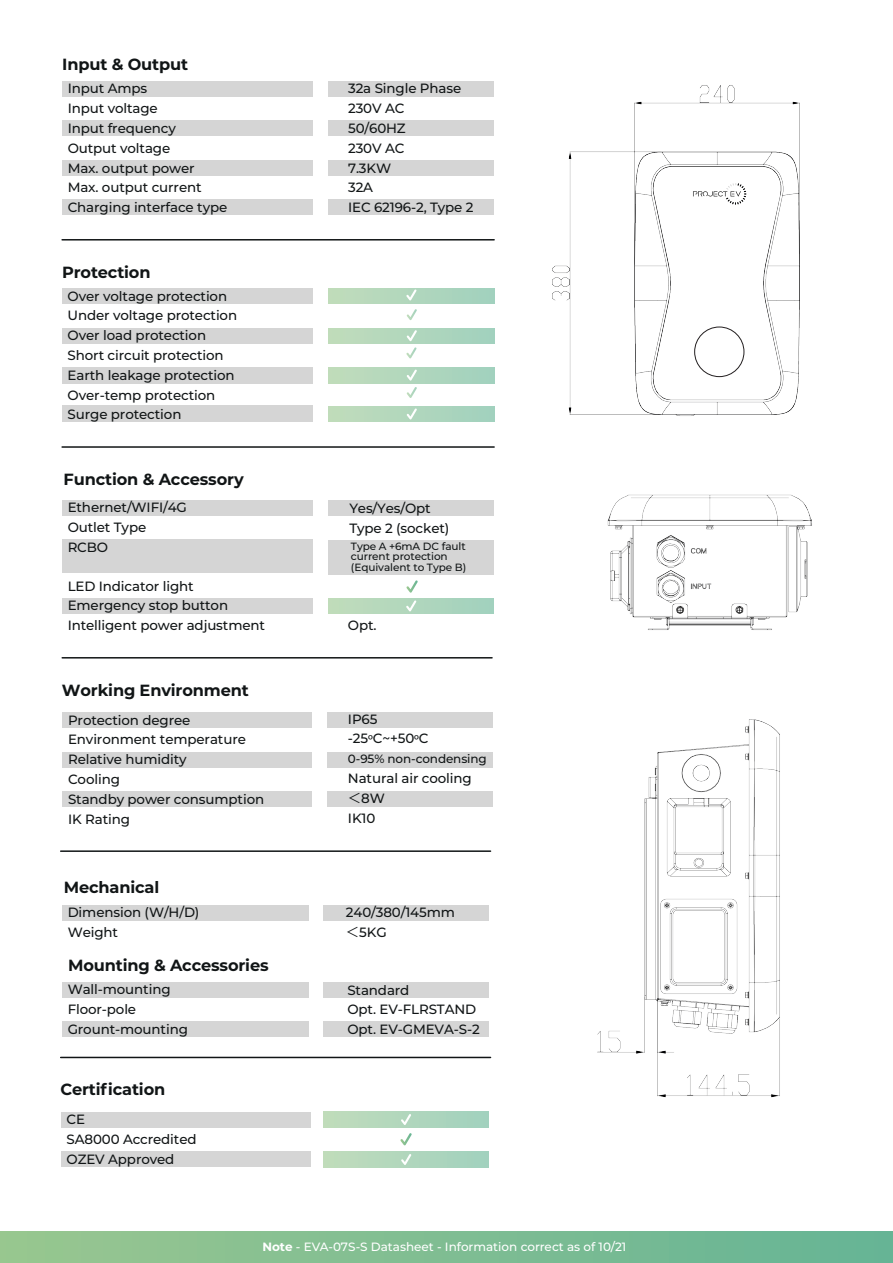
<style>
.page{position:relative;width:893px;height:1263px;background:#fff}
.page>*{position:absolute;margin:0;border:0;box-sizing:border-box;transform-origin:0 0}
.t1{font:700 16.2px "Montserrat";letter-spacing:-.01em;color:#111516}
.t2{font:500 13.5px/19.8px "Montserrat";letter-spacing:-.01em;color:#111516}
.t3{font:500 12px "Montserrat";color:#fff}
.t4{font:500 12px "Montserrat";letter-spacing:-.01em;color:#111516}
.t5{font:500 10.5px/10.5px "Montserrat";letter-spacing:-.01em;color:#111516}
.s1{font-family:"Myriad Pro";font-weight:400}
.s2{font-family:"Koz Go Pr 6 N";font-weight:400}
.s3{font-weight:700}
</style>
<div class="page">
<img style="left:597px;top:719px;width:183px;height:378px">
<img style="left:552px;top:85px;width:248px;height:331px">
<svg style="left:693px;top:183px;width:53px;height:22px"></svg>
<div style="left:694px;top:327px;width:50px;height:50px;border:1px solid #231f20;border-radius:50%"></div>
<img style="left:607px;top:494px;width:205px;height:136px">
<hr style="left:62px;top:239px;width:432px;height:2px;background:#111516">
<hr style="left:62px;top:446px;width:432px;height:2px;background:#111516">
<hr style="left:62px;top:657px;width:430px;height:1px;background:#111516">
<hr style="left:61px;top:850px;width:430px;height:2px;background:#111516">
<div style="left:62px;top:712px;width:250px;height:15px;background:#d5d5d5"></div>
<div style="left:327px;top:712px;width:165px;height:15px;background:#d5d5d5"></div>
<div style="left:62px;top:752px;width:250px;height:15px;background:#d5d5d5"></div>
<div style="left:327px;top:752px;width:165px;height:15px;background:#d5d5d5"></div>
<div style="left:62px;top:792px;width:250px;height:15px;background:#d5d5d5"></div>
<div style="left:327px;top:792px;width:165px;height:15px;background:#d5d5d5"></div>
<div style="left:62px;top:160px;width:251px;height:16px;background:#d5d5d5"></div>
<div style="left:63px;top:199px;width:250px;height:16px;background:#d5d5d5"></div>
<div style="left:62px;top:81px;width:251px;height:16px;background:#d5d5d5"></div>
<div style="left:62px;top:121px;width:251px;height:15px;background:#d5d5d5"></div>
<div style="left:329px;top:160px;width:165px;height:16px;background:#d5d5d5"></div>
<div style="left:329px;top:199px;width:165px;height:16px;background:#d5d5d5"></div>
<div style="left:329px;top:81px;width:165px;height:16px;background:#d5d5d5"></div>
<div style="left:329px;top:121px;width:165px;height:15px;background:#d5d5d5"></div>
<div style="left:62px;top:288px;width:251px;height:15px;background:#d5d5d5"></div>
<div style="left:329px;top:288px;width:165px;height:16px;background:linear-gradient(to right,#c1dcbb,#a1d1be)"></div>
<div style="left:62px;top:328px;width:251px;height:15px;background:#d5d5d5"></div>
<svg style="left:329px;top:328px;width:165px;height:15px;background:#b0d6bc"></svg>
<div style="left:62px;top:367px;width:251px;height:16px;background:#d5d5d5"></div>
<svg style="left:329px;top:368px;width:165px;height:15px;background:#b0d6bc"></svg>
<div style="left:62px;top:406px;width:251px;height:16px;background:#d5d5d5"></div>
<div style="left:329px;top:406px;width:165px;height:16px;background:linear-gradient(to right,#c1dcbb,#a1d1be)"></div>
<svg style="left:406px;top:289px;width:11px;height:11px"></svg>
<svg style="left:407px;top:330px;width:10px;height:11px"></svg>
<svg style="left:407px;top:369px;width:10px;height:12px"></svg>
<svg style="left:407px;top:408px;width:10px;height:11px"></svg>
<svg style="left:407px;top:309px;width:10px;height:11px"></svg>
<svg style="left:406px;top:347px;width:10px;height:11px"></svg>
<svg style="left:407px;top:387px;width:10px;height:11px"></svg>
<div style="left:0;top:1231px;width:893px;height:32px;background:linear-gradient(to right,#99c690,#66b495)"></div>
<div style="left:62px;top:500px;width:251px;height:15px;background:#d5d5d5"></div>
<div style="left:329px;top:501px;width:165px;height:15px;background:#d5d5d5"></div>
<div style="left:62px;top:539px;width:251px;height:33px;background:#d5d5d5"></div>
<div style="left:329px;top:540px;width:165px;height:35px;background:#d5d5d5"></div>
<div style="left:62px;top:598px;width:251px;height:16px;background:#d5d5d5"></div>
<div style="left:329px;top:598px;width:165px;height:16px;background:linear-gradient(to right,#c1dcbb,#a1d1be)"></div>
<svg style="left:406px;top:600px;width:10px;height:11px"></svg>
<svg style="left:406px;top:580px;width:12px;height:13px"></svg>
<hr style="left:61px;top:1057px;width:430px;height:1px;background:#111516">
<div style="left:61px;top:1112px;width:250px;height:15px;background:#d5d5d5"></div>
<div style="left:61px;top:1152px;width:250px;height:15px;background:#d5d5d5"></div>
<svg style="left:323px;top:1112px;width:166px;height:15px;background:#b0d6bc"></svg>
<svg style="left:401px;top:1114px;width:10px;height:11px"></svg>
<svg style="left:323px;top:1152px;width:166px;height:15px;background:#b0d6bc"></svg>
<svg style="left:401px;top:1154px;width:10px;height:11px"></svg>
<svg style="left:400px;top:1133px;width:12px;height:12px"></svg>
<div style="left:62px;top:905px;width:247px;height:16px;background:#d5d5d5"></div>
<div style="left:323px;top:905px;width:166px;height:15px;background:#d5d5d5"></div>
<div style="left:323px;top:1021px;width:166px;height:15px;background:#d5d5d5"></div>
<div style="left:323px;top:982px;width:166px;height:15px;background:#d5d5d5"></div>
<div style="left:62px;top:982px;width:247px;height:16px;background:#d5d5d5"></div>
<div style="left:62px;top:1021px;width:247px;height:15px;background:#d5d5d5"></div>
<p class="t1" style="left:62px;top:53px;width:127px">Input &amp; Output</p>
<p class="t2" style="left:68px;top:78px;width:161px">Input Amps<br>Input voltage<br>Input frequency<br>Output voltage<br>Max. output power<br>Max. output current<br>Charging interface type</p>
<p class="t2" style="left:348px;top:78px;width:127px">32a Single Phase<br>230V AC<br>50/60HZ<br>230V AC<br>7.3KW<br>32A<br>IEC 62196-2, Type 2</p>
<p class="t1" style="left:62px;top:260px;width:90px">Protection</p>
<p class="t2" style="left:68px;top:285px;width:171px">Over voltage protection<br>Under voltage protection<br>Over load protection<br>Short circuit protection<br>Earth leakage protection<br>Over-temp protection<br>Surge protection</p>
<p class="t1" style="left:64px;top:467px;width:182px">Function &amp; Accessory</p>
<p class="t2" style="left:68px;top:497px;width:121px">Ethernet/WIFI/4G<br>Outlet Type<br>RCBO</p>
<p class="t2" style="left:68px;top:575px;width:199px">LED Indicator light<br>Emergency stop button<br>Intelligent power adjustment</p>
<p class="t1" style="left:62px;top:678px;width:188px">Working Environment</p>
<p class="t2" style="left:68px;top:709px;width:198px">Protection degree<br>Environment temperature<br>Relative humidity<br>Cooling<br>Standby power consumption<br>IK Rating</p>
<p class="t1" style="left:64px;top:875px;width:97px">Mechanical</p>
<p class="t2" style="left:68px;top:902px;width:133px">Dimension (W/H/D)<br>Weight</p>
<p class="t1" style="left:68px;top:953px;width:202px">Mounting &amp; Accessories</p>
<p class="t2" style="left:68px;top:979px;width:122px">Wall-mounting<br>Floor-pole<br>Grount-mounting</p>
<p class="t1" style="left:60px;top:1078px;width:106px">Certification</p>
<p class="t2" style="left:67px;top:1109px;width:132px">CE<br>SA8000 Accredited<br>OZEV Approved</p>
<p class="t2" style="left:349px;top:498px;width:102px">Yes/Yes/Opt<br>Type 2 (socket)</p>
<p class="t5" style="left:351px;top:540px;width:117px">Type A +6mA DC fault current protection (Equivalent to Type B)</p>
<p class="t2" style="left:348px;top:615px;width:30px">Opt.</p>
<p class="t2" style="left:348px;top:708px;width:82px">IP65 -25<span class="s1">º</span>C~+50<span class="s1">º</span>C</p>
<p class="t4" style="left:348px;top:750px;width:140px">0-95% non-condensing</p>
<p class="t2" style="left:348px;top:768px;width:125px">Natural air cooling<span class="s2">＜</span>8W<br>IK10</p>
<p class="t2" style="left:346px;top:902px;width:110px">240/380/145mm<span class="s2">＜</span>5KG</p>
<p class="t2" style="left:347px;top:979px;width:134px">Standard<br>Opt. EV-FLRSTAND<br>Opt. EV-GMEVA-S-2</p>
<p class="t3" style="left:262px;top:1239px;width:365px"><span class="s3">Note</span> - EVA-07S-S Datasheet - Information correct as of 10/21</p>
</div>
